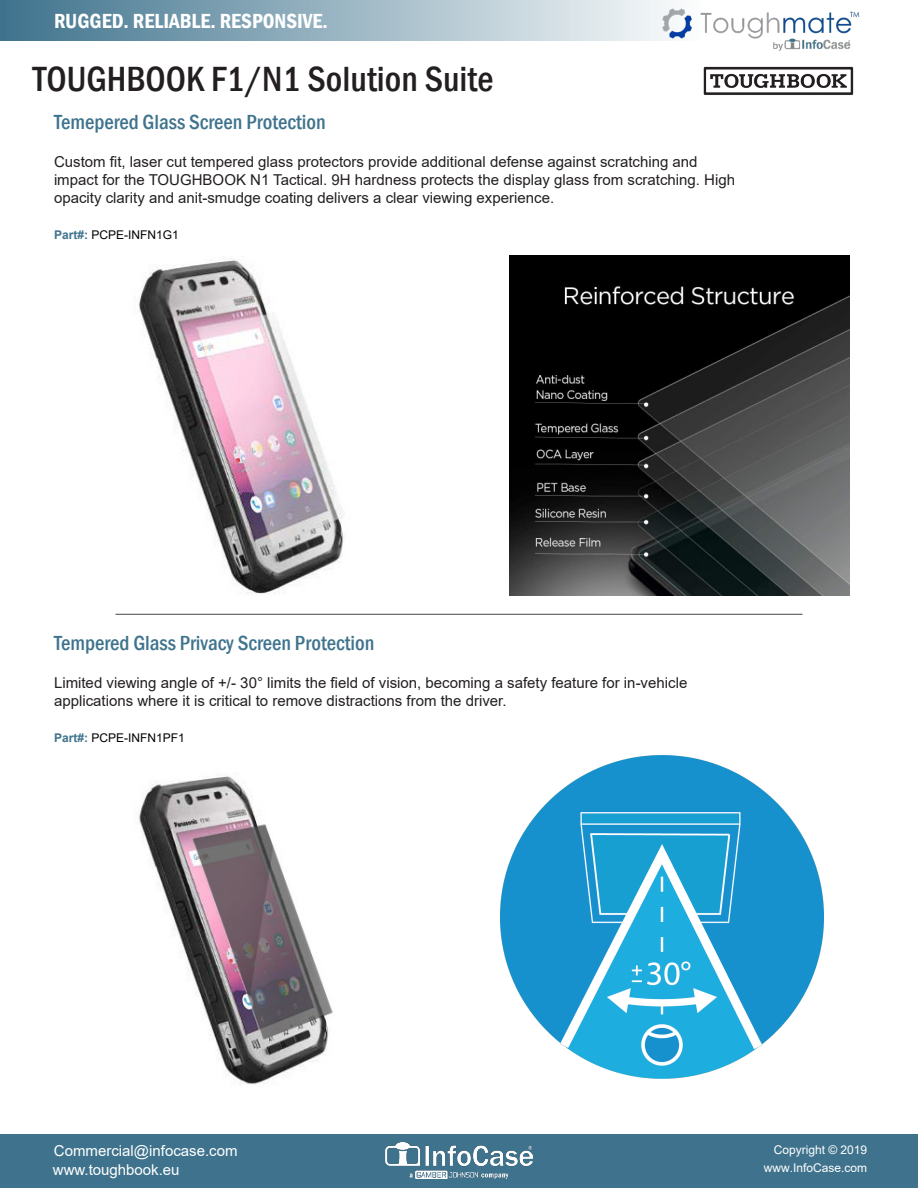
<style>
.page{position:relative;width:918px;height:1188px;background:#fff}
.page>*{position:absolute;margin:0;border:0;box-sizing:border-box;transform-origin:0 0}
.t1{font:500 condensed 36px "Franklin Gothic";color:#231f20}
.Device_Heading{font:500 condensed 21px "Franklin Gothic";color:#3f738d}
.t2{font:600 condensed 21px "Franklin Gothic";color:#fff}
.Device_Body_Text{font:15px/18px "Arial";color:#231f20}
.t3{font:15px/18.8px "Arial";color:#fff}
.Device_List{font:12px "Arial";color:#000}
.t4{font:12px/18.8px "Arial";color:#fff;text-align:right}
.s1{font-weight:700;color:#3f738d}
</style>
<div class="page">
<img style="left:703px;top:66px;width:150px;height:29px">
<div style="left:0;top:1134px;width:918px;height:54px;background:#3f738d"></div>
<img style="left:651px;top:11px;width:209px;height:40px">
<div style="left:0;top:0;width:702px;height:40px;background:linear-gradient(to right,#43768f,#f4f6f9)"></div>
<img style="left:386px;top:1142px;width:146px;height:36px">
<img style="left:134px;top:256px;width:210px;height:339px">
<img style="left:501px;top:755px;width:323px;height:324px">
<img style="left:510px;top:256px;width:340px;height:340px">
<img style="left:139px;top:774px;width:194px;height:311px">
<hr style="left:115px;top:614px;width:688px;height:1px;background:#252323">
<h2 class="t2" style="left:54px;top:7px;width:275px">RUGGED. RELIABLE. RESPONSIVE.</h2>
<h1 class="t1" style="left:33px;top:56px;width:462px">TOUGHBOOK F1/N1 Solution Suite</h1>
<p class="Device_Heading" style="left:54px;top:108px;width:273px">Temepered Glass Screen Protection</p>
<p class="Device_Body_Text" style="left:54px;top:152px;width:683px">Custom fit, laser cut tempered glass protectors provide additional defense against scratching and impact for the TOUGHBOOK N1 Tactical. 9H hardness protects the display glass from scratching. High opacity clarity and anit-smudge coating delivers a clear viewing experience.</p>
<p class="Device_List" style="left:54px;top:226px;width:126px"><span class="s1">Part#:</span> PCPE-INFN1G1</p>
<p class="Device_Heading" style="left:54px;top:630px;width:322px">Tempered Glass Privacy Screen Protection</p>
<p class="Device_Body_Text" style="left:54px;top:674px;width:635px">Limited viewing angle of +/- 30° limits the field of vision, becoming a safety feature for in-vehicle applications where it is critical to remove distractions from the driver.</p>
<p class="Device_List" style="left:54px;top:730px;width:132px"><span class="s1">Part#:</span> PCPE-INFN1PF1</p>
<p class="t3" style="left:53px;top:1141px;width:186px">Commercial@infocase.com www.toughbook.eu</p>
<p class="t4" style="left:764px;top:1140px;width:105px">Copyright © 2019 www.InfoCase.com</p>
</div>
